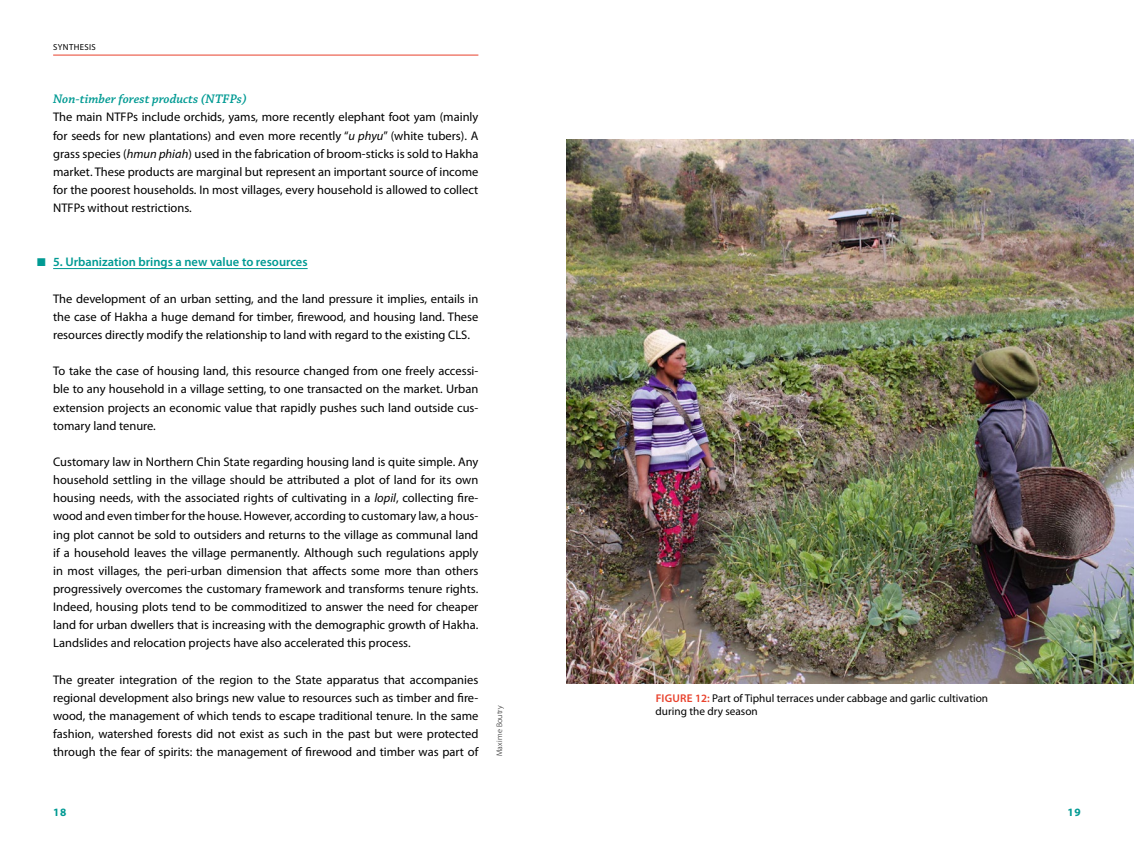
<style>
.page{position:relative;width:1134px;height:851px;background:#fff}
.page>*{position:absolute;margin:0;border:0;box-sizing:border-box;transform-origin:0 0}
.t1{font:italic 600 13.12px "Chaparral Pro";color:#009a93}
.t2{font:12.5px/18.1px "Myriad Pro";color:#000;text-align:justify}
.t3{font:600 12.5px "Myriad Pro";color:#009a93}
.t4{font:11.25px/13.8px "Myriad Pro";color:#000}
.t5{font:700 11.25px "Myriad Pro";color:#009a93}
.t6{font:11.25px "Zapf Dingbats ITC";color:#009a93}
.t7{font:8.75px "Myriad Pro";letter-spacing:.04em;color:#000}
.t8{font:300 8.12px "Myriad Pro";letter-spacing:.02em;color:#000}
.s1{font-style:italic}
.s2{font-weight:600;color:#e8412c}
</style>
<div class="page">
<hr style="left:53px;top:268px;width:255px;height:1px;background:#009a93">
<hr style="left:53px;top:55px;width:425px;height:1px;background:#e8412c">
<img style="left:567px;top:139px;width:567px;height:544px">
<p class="t7" style="left:53px;top:42px;width:44px">SYNTHESIS</p>
<p class="t1" style="left:53px;top:92px;width:195px">Non-timber forest products (NTFPs)</p>
<p class="t2" style="left:53px;top:108px;width:427px">The main NTFPs include orchids, yams, more recently elephant foot yam (mainly for seeds for new plantations) and even more recently “<span class="s1">u phyu</span>” (white tubers). A grass species (<span class="s1">hmun phiah</span>) used in the fabrication of broom-sticks is sold to Hakha market. These products are marginal but represent an important source of income for the poorest households. In most villages, every household is allowed to collect NTFPs without restrictions.</p>
<p class="t3" style="left:53px;top:255px;width:256px">5. Urbanization brings a new value to resources</p>
<p class="t2" style="left:53px;top:290px;width:427px">The development of an urban setting, and the land pressure it implies, entails in the case of Hakha a huge demand for timber, firewood, and housing land. These resources directly modify the relationship to land with regard to the existing CLS.</p>
<p class="t2" style="left:53px;top:362px;width:427px">To take the case of housing land, this resource changed from one freely accessi&shy;ble to any household in a village setting, to one transacted on the market. Urban extension projects an economic value that rapidly pushes such land outside cus&shy;tomary land tenure.</p>
<p class="t2" style="left:53px;top:453px;width:427px">Customary law in Northern Chin State regarding housing land is quite simple. Any household settling in the village should be attributed a plot of land for its own housing needs, with the associated rights of cultivating in a <span class="s1">lopil</span>, collecting fire&shy;wood and even timber for the house. However, according to customary law, a hous&shy;ing plot cannot be sold to outsiders and returns to the village as communal land if a household leaves the village permanently. Although such regulations apply in most villages, the peri-urban dimension that affects some more than others progressively overcomes the customary framework and transforms tenure rights.<br>Indeed, housing plots tend to be commoditized to answer the need for cheaper land for urban dwellers that is increasing with the demographic growth of Hakha.<br>Landslides and relocation projects have also accelerated this process.</p>
<p class="t2" style="left:53px;top:670px;width:427px">The greater integration of the region to the State apparatus that accompanies regional development also brings new value to resources such as timber and fire&shy;wood, the management of which tends to escape traditional tenure. In the same fashion, watershed forests did not exist as such in the past but were protected through the fear of spirits: the management of firewood and timber was part of</p>
<p class="t6" style="left:37px;top:257px;width:10px">■</p>
<p class="t8" style="left:495px;top:756px;width:53px;rotate:-90deg">Maxime Boutry</p>
<p class="t4" style="left:656px;top:691px;width:334px"><span class="s2">FIGURE 12:</span> Part of Tiphul terraces under cabbage and garlic cultivation during the dry season</p>
<p class="t5" style="left:53px;top:805px;width:15px">18</p>
<p class="t5" style="left:1067px;top:805px;width:15px">19</p>
</div>
